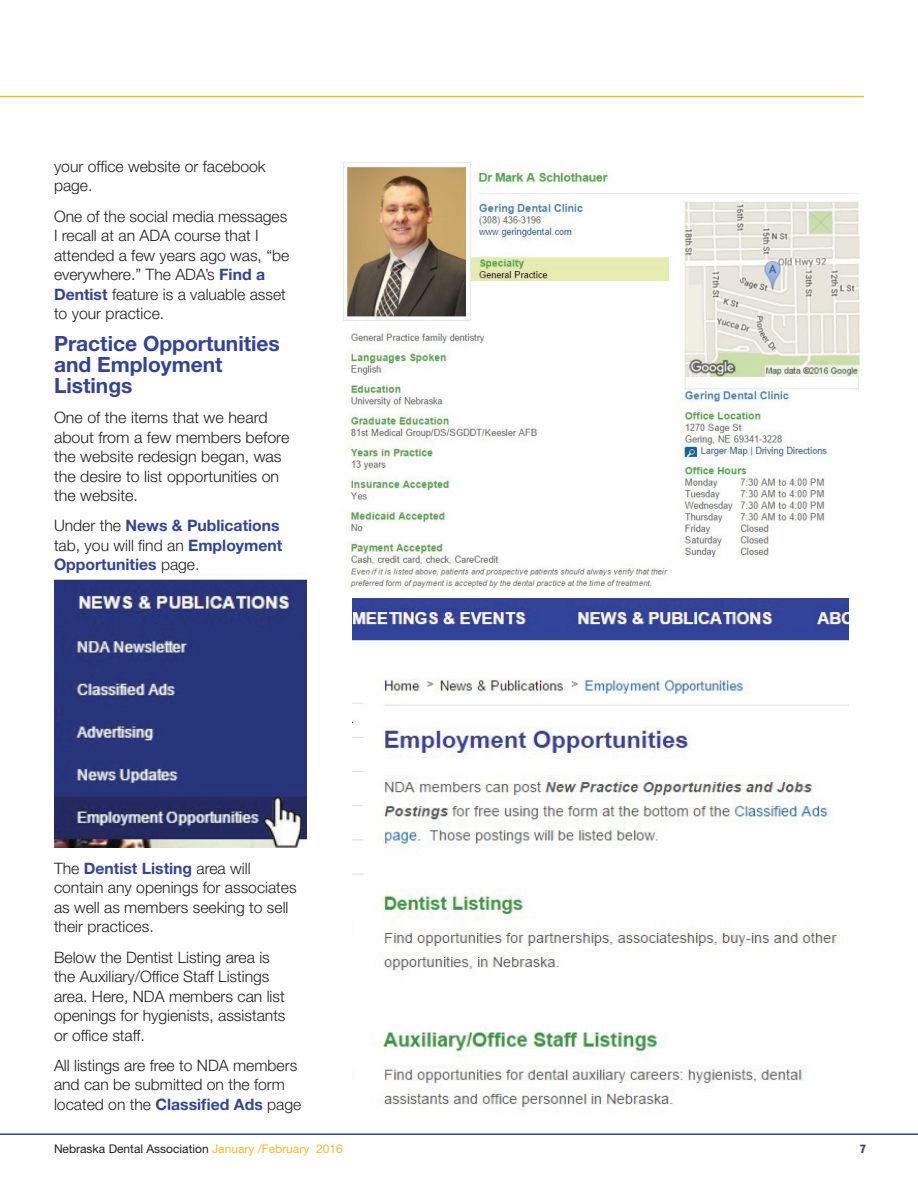
<style>
.page{position:relative;width:918px;height:1188px;background:#fff}
.page>*{position:absolute;margin:0;border:0;box-sizing:border-box;transform-origin:0 0}
.t1{font:700 21px/21px "Helvetica Neue LT Std";color:#324399}
.t2{font:300 15.75px/19.5px "Helvetica Neue LT Std";color:#231f20}
.t3{font:700 15.75px/19.5px "Helvetica Neue LT Std";color:#324399}
.t4{font:12px "Helvetica Neue LT Std";color:#231f20}
.t5{font:800 condensed 12px "Helvetica Neue LT Std";color:#324399}
.s1{font-weight:700;color:#324399}
.s2{font-weight:300;color:#231f20}
.s3{color:#fcb825}
</style>
<div class="page">
<hr style="left:0;top:1133px;width:918px;height:2px;background:#324399">
<svg style="left:0;top:95px;width:864px;height:3px;background:#fddb91"></svg>
<img style="left:343px;top:162px;width:517px;height:429px">
<img style="left:353px;top:598px;width:496px;height:512px">
<img style="left:54px;top:579px;width:253px;height:268px">
<p class="t2" style="left:54px;top:156px;width:213px">your office website or facebook page.</p>
<p class="t2" style="left:54px;top:206px;width:237px">One of the social media messages<br>I recall at an ADA course that I attended a few years ago was, “be everywhere.” The ADA’s <span class="s1">Find a<br>Dentist</span> feature is a valuable asset to your practice.</p>
<h1 class="t1" style="left:54px;top:332px;width:227px">Practice Opportunities and Employment<br>Listings</h1>
<p class="t2" style="left:54px;top:407px;width:237px">One of the items that we heard about from a few members before the website redesign began, was the desire to list opportunities on the website.</p>
<p class="t3" style="left:54px;top:516px;width:230px"><span class="s2">Under the</span> News &amp; Publications <span class="s2">tab, you will find an</span> Employment<br>Opportunities <span class="s2">page.</span></p>
<p class="t2" style="left:54px;top:858px;width:244px">The <span class="s1">Dentist Listing</span> area will contain any openings for associates as well as members seeking to sell their practices.</p>
<p class="t2" style="left:54px;top:947px;width:233px">Below the Dentist Listing area is the Auxiliary/Office Staff Listings area. Here, NDA members can list openings for hygienists, assistants or office staff.</p>
<p class="t2" style="left:54px;top:1055px;width:249px">All listings are free to NDA members and can be submitted on the form located on the <span class="s1">Classified Ads</span> page</p>
<p class="t4" style="left:54px;top:1142px;width:290px">Nebraska Dental Association <span class="s3">January /February 2016</span></p>
<p class="t5" style="left:860px;top:1142px;width:8px">7</p>
</div>
